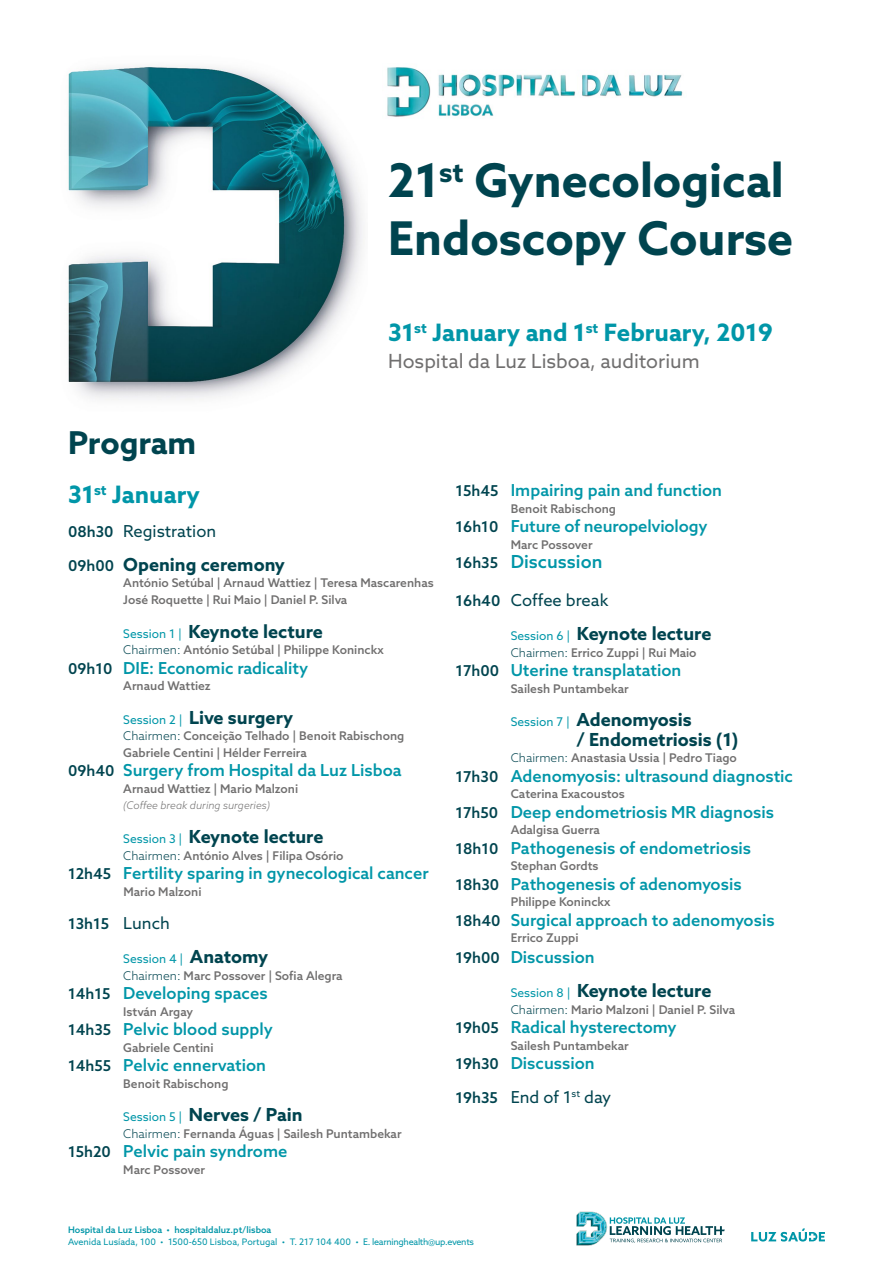
<style>
.page{position:relative;width:893px;height:1263px;background:#fff}
.page>*{position:absolute;margin:0;border:0;box-sizing:border-box;transform-origin:0 0}
.t1{font:700 46.5px/57px "Azo Sans";color:#00444f}
.t2{font:700 31.5px "Azo Sans";letter-spacing:-.005em;color:#00444f}
.t3{font:700 24px "Azo Sans";color:#0096a8}
.t4{font:19.5px "Azo Sans";color:#706f6f}
.t5{font:700 18px/19.5px "Azo Sans";color:#00444f}
.t6{font:500 18px "Azo Sans";color:#0096a8}
.t7{font:500 16.5px "Azo Sans";color:#0096a8}
.t8{font:16.5px "Azo Sans";color:#00444f}
.t9{font:500 15px/33.8px "Azo Sans";color:#00444f}
.t10{font:500 12px/16.5px "Azo Sans";color:#706f6f}
.t11{font:italic 300 10.5px "Azo Sans";color:#706f6f}
.t12{font:9px "Azo Sans";color:#0096a8}
.t13{font:500 9px "Azo Sans";color:#0096a8}
.s1{font-weight:500;font-size:15px}
.s2{font-weight:400;font-size:12px;color:#0096a8}
.s3{font-weight:300;color:#00444f}
.s4{font-size:15px;color:#00444f}
.s5{font-weight:400;font-size:16.5px}
.s6{font-weight:400;color:#0096a8}
.s7{font-weight:700;font-size:18px;color:#00444f}
.s8{font-size:16.5px;color:#0096a8}
</style>
<div class="page">
<img style="left:387px;top:67px;width:296px;height:50px">
<img style="left:68px;top:65px;width:296px;height:335px">
<svg style="left:751px;top:1228px;width:74px;height:13px"></svg>
<svg style="left:612px;top:1217px;width:113px;height:26px"></svg>
<img style="left:576px;top:1211px;width:36px;height:35px">
<h1 class="t1" style="left:388px;top:152px;width:407px">21<sup>st</sup> Gynecological<br>Endoscopy Course</h1>
<h2 class="t2" style="left:68px;top:422px;width:130px">Program</h2>
<h3 class="t3" style="left:388px;top:316px;width:386px">31<sup>st</sup> January and 1<sup>st</sup> February, 2019</h3>
<h3 class="t4" style="left:388px;top:348px;width:313px">Hospital da Luz Lisboa, auditorium</h3>
<h3 class="t3" style="left:68px;top:479px;width:133px">31<sup>st</sup> January</h3>
<h3 class="t8" style="left:68px;top:520px;width:150px"><span class="s1">08h30</span> Registration</h3>
<h3 class="t5" style="left:68px;top:554px;width:218px"><span class="s1">09h00</span> Opening ceremony</h3>
<p class="t10" style="left:123px;top:575px;width:312px">António Setúbal | Arnaud Wattiez | Teresa Mascarenhas<br>José Roquette | Rui Maio | Daniel P. Silva</p>
<h3 class="t5" style="left:123px;top:621px;width:201px"><span class="s2">Session 1 |</span> Keynote lecture</h3>
<p class="t10" style="left:123px;top:641px;width:262px"><span class="s3">Chairmen:</span> António Setúbal | Philippe Koninckx</p>
<h3 class="t7" style="left:68px;top:657px;width:242px"><span class="s4">09h10</span> DIE: Economic radicality</h3>
<p class="t10" style="left:123px;top:677px;width:89px">Arnaud Wattiez</p>
<h3 class="t5" style="left:123px;top:707px;width:171px"><span class="s2">Session 2 |</span> Live surgery</h3>
<p class="t10" style="left:123px;top:728px;width:283px"><span class="s3">Chairmen:</span> Conceição Telhado | Benoit Rabischong<br>Gabriele Centini | Hélder Ferreira</p>
<h3 class="t7" style="left:68px;top:760px;width:335px"><span class="s4">09h40</span> Surgery from Hospital da Luz Lisboa</h3>
<p class="t10" style="left:123px;top:780px;width:176px">Arnaud Wattiez | Mario Malzoni</p>
<p class="t11" style="left:123px;top:799px;width:148px">(Coffee break during surgeries)</p>
<h3 class="t5" style="left:123px;top:827px;width:202px"><span class="s2">Session 3 |</span> Keynote lecture</h3>
<p class="t10" style="left:123px;top:847px;width:222px"><span class="s3">Chairmen:</span> António Alves | Filipa Osório</p>
<h3 class="t7" style="left:68px;top:862px;width:362px"><span class="s4">12h45</span> Fertility sparing in gynecological cancer</h3>
<p class="t10" style="left:124px;top:883px;width:79px">Mario Malzoni</p>
<p class="t9" style="left:68px;top:907px;width:103px">13h15 <span class="s5">Lunch</span></p>
<p class="t10" style="left:123px;top:950px;width:221px"><span class="s6">Session 4 |</span> <span class="s7">Anatomy<br></span><span class="s3">Chairmen:</span> Marc Possover | Sofia Alegra</p>
<h3 class="t7" style="left:68px;top:982px;width:201px"><span class="s4">14h15</span> Developing spaces</h3>
<p class="t10" style="left:123px;top:1003px;width:71px">István Argay</p>
<h3 class="t7" style="left:68px;top:1018px;width:206px"><span class="s4">14h35</span> Pelvic blood supply</h3>
<p class="t10" style="left:123px;top:1039px;width:92px">Gabriele Centini</p>
<h3 class="t7" style="left:68px;top:1054px;width:200px"><span class="s4">14h55</span> Pelvic ennervation</h3>
<p class="t10" style="left:123px;top:1075px;width:107px">Benoit Rabischong</p>
<h3 class="t5" style="left:123px;top:1105px;width:181px"><span class="s2">Session 5 |</span> Nerves / Pain</h3>
<p class="t10" style="left:123px;top:1125px;width:280px"><span class="s3">Chairmen:</span> Fernanda Águas | Sailesh Puntambekar</p>
<h3 class="t7" style="left:68px;top:1141px;width:221px"><span class="s4">15h20</span> Pelvic pain syndrome</h3>
<p class="t10" style="left:123px;top:1161px;width:83px">Marc Possover</p>
<h3 class="t7" style="left:455px;top:480px;width:268px"><span class="s4">15h45</span> Impairing pain and function</h3>
<p class="t10" style="left:511px;top:500px;width:107px">Benoit Rabischong</p>
<h3 class="t7" style="left:455px;top:516px;width:253px"><span class="s4">16h10</span> Future of neuropelviology</h3>
<p class="t10" style="left:511px;top:536px;width:83px">Marc Possover</p>
<h3 class="t6" style="left:455px;top:550px;width:148px"><span class="s4">16h35</span> Discussion</h3>
<h3 class="t8" style="left:455px;top:590px;width:154px"><span class="s1">16h40</span> Coffee break</h3>
<h3 class="t5" style="left:511px;top:624px;width:202px"><span class="s2">Session 6 |</span> Keynote lecture</h3>
<p class="t10" style="left:511px;top:644px;width:187px"><span class="s3">Chairmen:</span> Errico Zuppi | Rui Maio</p>
<h3 class="t7" style="left:455px;top:659px;width:227px"><span class="s4">17h00</span> Uterine transplatation</h3>
<p class="t10" style="left:511px;top:680px;width:119px">Sailesh Puntambekar</p>
<h3 class="t5" style="left:576px;top:710px;width:164px;text-indent:-66px"><span class="s2">Session 7 |</span> Adenomyosis<br>/ Endometriosis (1)</h3>
<p class="t10" style="left:511px;top:750px;width:228px"><span class="s3">Chairmen:</span> Anastasia Ussia | Pedro Tiago</p>
<h3 class="t7" style="left:455px;top:765px;width:339px"><span class="s4">17h30</span> Adenomyosis: ultrasound diagnostic</h3>
<p class="t10" style="left:511px;top:786px;width:116px">Caterina Exacoustos</p>
<h3 class="t7" style="left:455px;top:801px;width:320px"><span class="s4">17h50</span> Deep endometriosis MR diagnosis</h3>
<p class="t10" style="left:511px;top:822px;width:91px">Adalgisa Guerra</p>
<h3 class="t7" style="left:455px;top:837px;width:297px"><span class="s4">18h10</span> Pathogenesis of endometriosis</h3>
<p class="t10" style="left:511px;top:858px;width:89px">Stephan Gordts</p>
<h3 class="t7" style="left:455px;top:873px;width:288px"><span class="s4">18h30</span> Pathogenesis of adenomyosis</h3>
<p class="t10" style="left:511px;top:894px;width:101px">Philippe Koninckx</p>
<h3 class="t7" style="left:455px;top:909px;width:321px"><span class="s4">18h40</span> Surgical approach to adenomyosis</h3>
<p class="t10" style="left:511px;top:930px;width:69px">Errico Zuppi</p>
<h3 class="t7" style="left:455px;top:947px;width:141px"><span class="s4">19h00</span> Discussion</h3>
<h3 class="t5" style="left:511px;top:981px;width:202px"><span class="s2">Session 8 |</span> Keynote lecture</h3>
<p class="t10" style="left:511px;top:1001px;width:226px"><span class="s3">Chairmen:</span> Mario Malzoni | Daniel P. Silva</p>
<h3 class="t7" style="left:455px;top:1016px;width:223px"><span class="s4">19h05</span> Radical hysterectomy</h3>
<p class="t10" style="left:511px;top:1037px;width:119px">Sailesh Puntambekar</p>
<p class="t9" style="left:455px;top:1047px;width:157px">19h30 <span class="s8">Discussion<br></span>19h35 <span class="s5">End of 1</span><sup>st</sup> <span class="s5">day</span></p>
<p class="t13" style="left:68px;top:1223px;width:205px">Hospital da Luz Lisboa • hospitaldaluz.pt/lisboa</p>
<p class="t12" style="left:68px;top:1235px;width:408px">Avenida Lusíada, 100 • 1500-650 Lisboa, Portugal • T. 217 104 400 • E. learninghealth@up.events</p>
</div>
